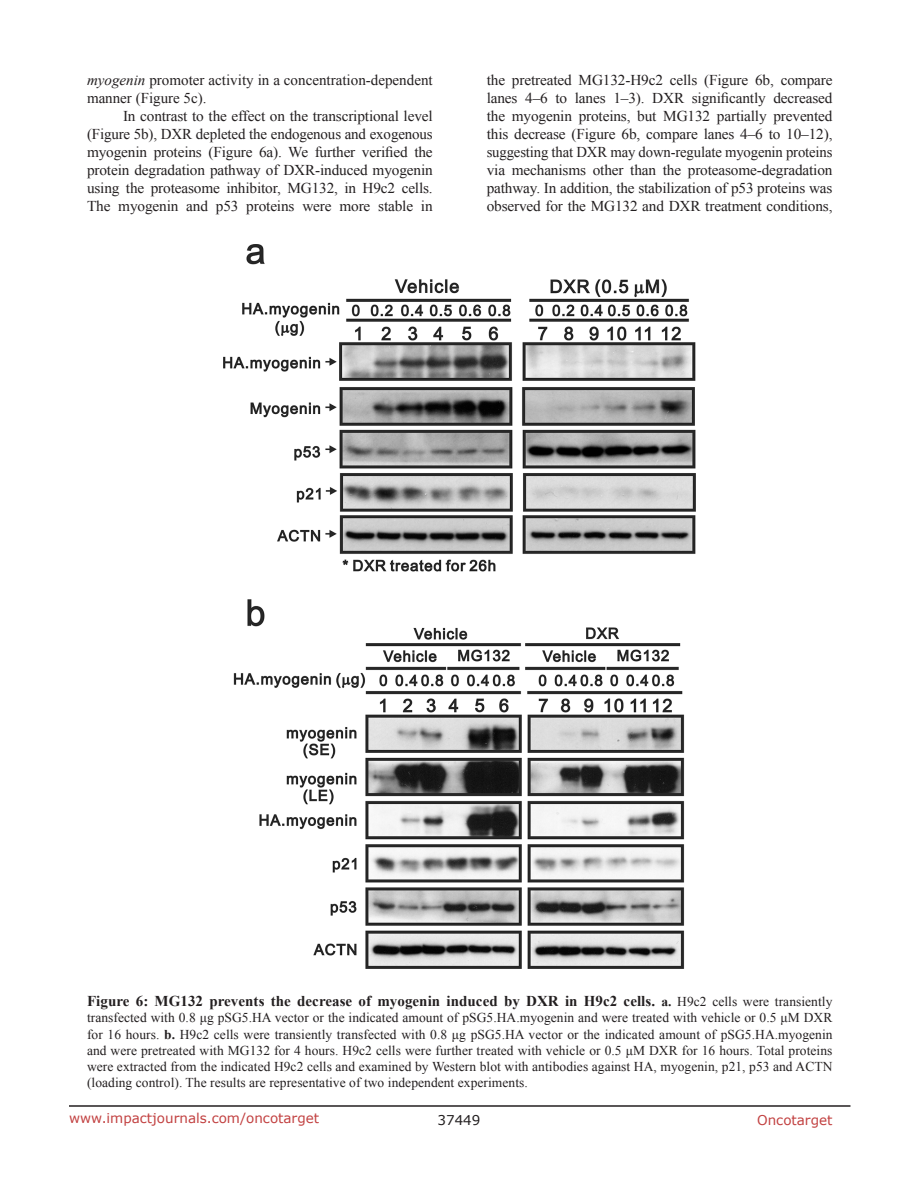
<style>
.page{position:relative;width:918px;height:1188px;background:#fff}
.page>*{position:absolute;margin:0;border:0;box-sizing:border-box;transform-origin:0 0}
.BodyText{font:15px/18px "Times New Roman";letter-spacing:-.01em;color:#231f20;text-align:justify}
.FigureText{font:700 15px "Times New Roman";letter-spacing:.005em;color:#231f20}
.FigureText-2{font:13.5px/16.2px "Times New Roman";letter-spacing:.005em;color:#231f20;text-align:justify}
.t1{font:13.5px "Verdana";color:#c24141}
.t2{font:13.5px "Verdana";color:#231f20}
.s1{font-style:italic}
.s2{font-size:13.5px}
.s3{font-weight:400;font-size:13.5px}
.s4{font-weight:700}
</style>
<div class="page">
<hr style="left:69px;top:1105px;width:781px;height:2px;background:#231f20">
<img style="left:224px;top:244px;width:472px;height:725px">
<p class="BodyText" style="left:87px;top:71px;width:347px"><span class="s1">myogenin</span> promoter activity in a concentration-dependent manner (Figure 5c).</p>
<p class="BodyText" style="left:87px;top:107px;width:347px;text-indent:36px">In contrast to the effect on the transcriptional level (Figure 5b), DXR depleted the endogenous and exogenous myogenin proteins (Figure 6a). We further verified the protein degradation pathway of DXR-induced myogenin using the proteasome inhibitor, MG132, in H9c2 cells.<br>The myogenin and p53 proteins were more stable in</p>
<p class="BodyText" style="left:487px;top:71px;width:347px">the pretreated MG132-H9c2 cells (Figure 6b, compare lanes 4–6 to lanes 1–3). DXR significantly decreased the myogenin proteins, but MG132 partially prevented this decrease (Figure 6b, compare lanes 4–6 to 10–12), suggesting that DXR may down-regulate myogenin proteins via mechanisms other than the proteasome-degradation pathway. In addition, the stabilization of p53 proteins was observed for the MG132 and DXR treatment conditions,</p>
<p class="FigureText" style="left:87px;top:991px;width:747px">Figure 6: MG132 prevents the decrease of myogenin induced by DXR in H9c2 cells. <span class="s2">a.</span> <span class="s3">H9c2 cells were transiently</span></p>
<p class="FigureText-2" style="left:87px;top:1010px;width:747px">transfected with 0.8 μg pSG5.HA vector or the indicated amount of pSG5.HA.myogenin and were treated with vehicle or 0.5 μM DXR for 16 hours. <span class="s4">b.</span> H9c2 cells were transiently transfected with 0.8 μg pSG5.HA vector or the indicated amount of pSG5.HA.myogenin and were pretreated with MG132 for 4 hours. H9c2 cells were further treated with vehicle or 0.5 μM DXR for 16 hours. Total proteins were extracted from the indicated H9c2 cells and examined by Western blot with antibodies against HA, myogenin, p21, p53 and ACTN (loading control). The results are representative of two independent experiments.</p>
<p class="t1" style="left:69px;top:1109px;width:252px">www.impactjournals.com/oncotarget</p>
<p class="t2" style="left:438px;top:1111px;width:44px">37449</p>
<p class="t1" style="left:757px;top:1111px;width:77px">Oncotarget</p>
</div>
